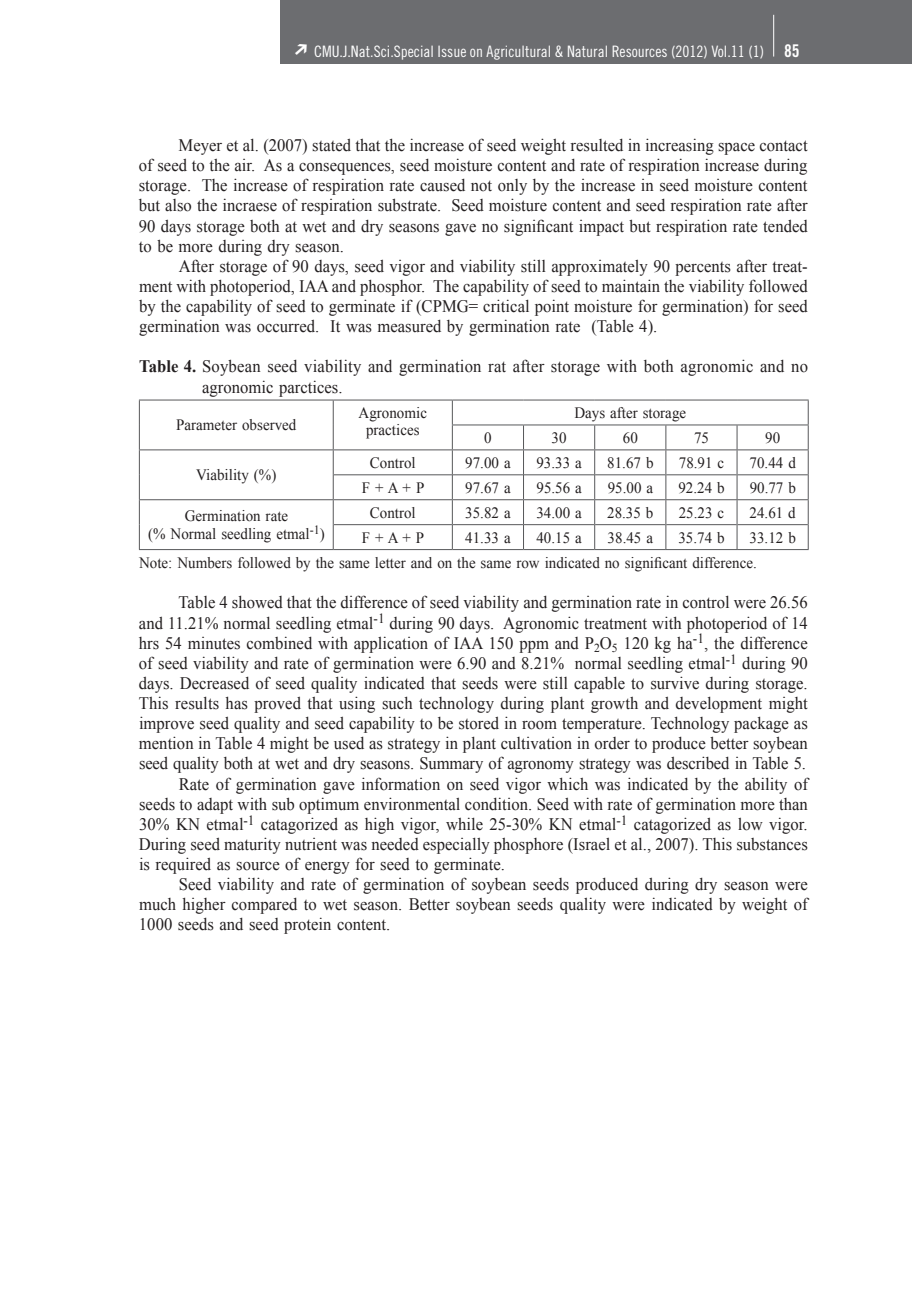
<style>
.page{position:relative;width:912px;height:1290px;background:#fff}
.page>*{position:absolute;margin:0;border:0;box-sizing:border-box;transform-origin:0 0}
.t1{font:17.5px/20.1px "Times New Roman";color:#231f20;text-align:justify;scale:.95 1}
.t2{font:15.75px/17.5px "Times New Roman";color:#231f20;text-align:center;scale:.95 1}
.t3{font:15.75px "Trade Gothic Cond Eighteen";color:#fff}
.s1{font-family:"Trade Gothic Bold Cond Twenty";font-size:17.5px}
.s2{font-weight:700}
</style>
<div class="page">
<div style="left:281px;top:0;width:631px;height:63px;background:#6c6d70"></div>
<hr style="left:773px;top:15px;width:1px;height:42px;background:#fff">
<hr style="left:334px;top:474px;width:118px;height:1px;background:#57585a">
<hr style="left:453px;top:474px;width:70px;height:1px;background:#57585a">
<hr style="left:524px;top:474px;width:70px;height:1px;background:#57585a">
<hr style="left:595px;top:474px;width:70px;height:1px;background:#57585a">
<hr style="left:666px;top:474px;width:70px;height:1px;background:#57585a">
<hr style="left:737px;top:474px;width:71px;height:1px;background:#57585a">
<hr style="left:334px;top:524px;width:118px;height:1px;background:#57585a">
<hr style="left:453px;top:524px;width:70px;height:1px;background:#57585a">
<hr style="left:524px;top:524px;width:70px;height:1px;background:#57585a">
<hr style="left:595px;top:524px;width:70px;height:1px;background:#57585a">
<hr style="left:666px;top:524px;width:70px;height:1px;background:#57585a">
<hr style="left:737px;top:524px;width:71px;height:1px;background:#57585a">
<hr style="left:139px;top:549px;width:194px;height:1px;background:#57585a">
<hr style="left:333px;top:549px;width:119px;height:1px;background:#57585a">
<hr style="left:452px;top:549px;width:71px;height:1px;background:#57585a">
<hr style="left:523px;top:549px;width:72px;height:1px;background:#57585a">
<hr style="left:595px;top:549px;width:71px;height:1px;background:#57585a">
<hr style="left:666px;top:549px;width:71px;height:1px;background:#57585a">
<hr style="left:737px;top:549px;width:71px;height:1px;background:#57585a">
<hr style="left:139px;top:400px;width:194px;height:1px;background:#57585a">
<hr style="left:333px;top:400px;width:119px;height:1px;background:#57585a">
<svg style="left:139px;top:400px;width:1px;height:149px"></svg>
<svg style="left:333px;top:400px;width:1px;height:149px"></svg>
<hr style="left:139px;top:449px;width:194px;height:1px;background:#57585a">
<hr style="left:333px;top:449px;width:119px;height:1px;background:#57585a">
<hr style="left:452px;top:400px;width:71px;height:1px;background:#57585a">
<hr style="left:523px;top:400px;width:72px;height:1px;background:#57585a">
<hr style="left:595px;top:400px;width:71px;height:1px;background:#57585a">
<hr style="left:666px;top:400px;width:71px;height:1px;background:#57585a">
<hr style="left:737px;top:400px;width:71px;height:1px;background:#57585a">
<hr style="left:452px;top:424px;width:71px;height:1px;background:#57585a">
<svg style="left:452px;top:400px;width:1px;height:149px"></svg>
<hr style="left:523px;top:424px;width:72px;height:1px;background:#57585a">
<svg style="left:523px;top:425px;width:1px;height:124px"></svg>
<hr style="left:595px;top:424px;width:71px;height:1px;background:#57585a">
<svg style="left:594px;top:425px;width:1px;height:124px"></svg>
<hr style="left:666px;top:424px;width:71px;height:1px;background:#57585a">
<svg style="left:665px;top:425px;width:1px;height:124px"></svg>
<hr style="left:737px;top:424px;width:71px;height:1px;background:#57585a">
<svg style="left:736px;top:425px;width:1px;height:124px"></svg>
<svg style="left:808px;top:400px;width:1px;height:149px"></svg>
<hr style="left:452px;top:449px;width:71px;height:1px;background:#57585a">
<hr style="left:523px;top:449px;width:72px;height:1px;background:#57585a">
<hr style="left:595px;top:449px;width:71px;height:1px;background:#57585a">
<hr style="left:666px;top:449px;width:71px;height:1px;background:#57585a">
<hr style="left:737px;top:449px;width:71px;height:1px;background:#57585a">
<hr style="left:139px;top:499px;width:194px;height:1px;background:#57585a">
<hr style="left:333px;top:499px;width:119px;height:1px;background:#57585a">
<hr style="left:452px;top:499px;width:71px;height:1px;background:#57585a">
<hr style="left:523px;top:499px;width:72px;height:1px;background:#57585a">
<hr style="left:595px;top:499px;width:71px;height:1px;background:#57585a">
<hr style="left:666px;top:499px;width:71px;height:1px;background:#57585a">
<hr style="left:737px;top:499px;width:71px;height:1px;background:#57585a">
<p class="t3" style="left:314px;top:42px;width:487px">CMU.J.Nat.Sci.Special Issue on Agricultural &amp; Natural Resources (2012) Vol.11 (1) <span class="s1">85</span></p>
<p class="t1" style="left:139px;top:135px;width:706px;text-indent:40px">Meyer et al. (2007) stated that the increase of seed weight resulted in increasing space contact of seed to the air. As a consequences, seed moisture content and rate of respiration increase during storage. The increase of respiration rate caused not only by the increase in seed moisture content but also the incraese of respiration substrate. Seed moisture content and seed respiration rate after 90 days storage both at wet and dry seasons gave no significant impact but respiration rate tended to be more during dry season.</p>
<p class="t1" style="left:139px;top:256px;width:705px;text-indent:40px">After storage of 90 days, seed vigor and viability still approximately 90 percents after treat&shy;ment with photoperiod, IAA and phosphor. The capability of seed to maintain the viability followed by the capability of seed to germinate if (CPMG= critical point moisture for germination) for seed germination was occurred. It was measured by germination rate (Table 4).</p>
<p class="t1" style="left:202px;top:356px;width:639px;text-indent:-63px"><span class="s2">Table 4.</span> Soybean seed viability and germination rat after storage with both agronomic and no agronomic parctices.</p>
<p class="t2" style="left:176px;top:416px;width:128px">Parameter observed</p>
<p class="t2" style="left:358px;top:404px;width:74px">Agronomic practices</p>
<p class="t2" style="left:574px;top:404px;width:119px">Days after storage</p>
<p class="t2" style="left:484px;top:429px;width:9px">0</p>
<p class="t2" style="left:552px;top:429px;width:17px">30</p>
<p class="t2" style="left:623px;top:429px;width:17px">60</p>
<p class="t2" style="left:694px;top:429px;width:17px">75</p>
<p class="t2" style="left:765px;top:429px;width:17px">90</p>
<p class="t2" style="left:196px;top:466px;width:86px">Viability (%)</p>
<p class="t2" style="left:370px;top:453px;width:50px">Control</p>
<p class="t2" style="left:465px;top:453px;width:49px">97.00 a</p>
<p class="t2" style="left:536px;top:453px;width:49px">93.33 a</p>
<p class="t2" style="left:607px;top:453px;width:50px">81.67 b</p>
<p class="t2" style="left:679px;top:453px;width:49px">78.91 c</p>
<p class="t2" style="left:749px;top:453px;width:50px">70.44 d</p>
<p class="t2" style="left:362px;top:478px;width:67px">F+A+P</p>
<p class="t2" style="left:465px;top:478px;width:49px">97.67 a</p>
<p class="t2" style="left:536px;top:478px;width:49px">95.56 a</p>
<p class="t2" style="left:608px;top:478px;width:49px">95.00 a</p>
<p class="t2" style="left:678px;top:478px;width:50px">92.24 b</p>
<p class="t2" style="left:749px;top:478px;width:50px">90.77 b</p>
<p class="t2" style="left:148px;top:507px;width:187px">Germination rate<br>(% Normal seedling etmal<sup>-1</sup>)</p>
<p class="t2" style="left:370px;top:503px;width:50px">Control</p>
<p class="t2" style="left:465px;top:503px;width:49px">35.82 a</p>
<p class="t2" style="left:536px;top:503px;width:49px">34.00 a</p>
<p class="t2" style="left:607px;top:503px;width:50px">28.35 b</p>
<p class="t2" style="left:679px;top:503px;width:49px">25.23 c</p>
<p class="t2" style="left:749px;top:503px;width:50px">24.61 d</p>
<p class="t2" style="left:139px;top:524px;width:693px;line-height:25.6px;text-align:left;text-indent:610px">33.12 b<br>Note: Numbers followed by the same letter and on the same row indicated no significant difference.</p>
<p class="t1" style="left:179px;top:592px;width:664px">Table 4 showed that the difference of seed viability and germination rate in control were 26.56</p>
<p class="t1" style="left:139px;top:612px;width:705px">and 11.21% normal seedling etmal<sup>-1</sup> during 90 days. Agronomic treatment with photoperiod of 14</p>
<p class="t1" style="left:139px;top:632px;width:705px">hrs 54 minutes combined with application of IAA 150 ppm and P<sub>2</sub>O<sub>5</sub> 120 kg ha<sup>-1</sup>, the difference</p>
<p class="t1" style="left:139px;top:652px;width:705px">of seed viability and rate of germination were 6.90 and 8.21% normal seedling etmal<sup>-1</sup> during 90</p>
<p class="t1" style="left:139px;top:673px;width:705px">days. Decreased of seed quality indicated that seeds were still capable to survive during storage.</p>
<p class="t1" style="left:139px;top:693px;width:705px">This results has proved that using such technology during plant growth and development might</p>
<p class="t1" style="left:139px;top:713px;width:705px">improve seed quality and seed capability to be stored in room temperature. Technology package as</p>
<p class="t1" style="left:139px;top:733px;width:705px">mention in Table 4 might be used as strategy in plant cultivation in order to produce better soybean</p>
<p class="t1" style="left:139px;top:753px;width:703px">seed quality both at wet and dry seasons. Summary of agronomy strategy was described in Table 5.</p>
<p class="t1" style="left:179px;top:773px;width:664px">Rate of germination gave information on seed vigor which was indicated by the ability of</p>
<p class="t1" style="left:139px;top:793px;width:705px">seeds to adapt with sub optimum environmental condition. Seed with rate of germination more than</p>
<p class="t1" style="left:139px;top:813px;width:705px">30% KN etmal<sup>-1</sup> catagorized as high vigor, while 25-30% KN etmal<sup>-1</sup> catagorized as low vigor.</p>
<p class="t1" style="left:139px;top:834px;width:705px">During seed maturity nutrient was needed especially phosphore (Israel et al., 2007). This substances</p>
<p class="t1" style="left:139px;top:854px;width:387px">is required as source of energy for seed to germinate.</p>
<p class="t1" style="left:179px;top:874px;width:664px">Seed viability and rate of germination of soybean seeds produced during dry season were</p>
<p class="t1" style="left:139px;top:894px;width:705px">much higher compared to wet season. Better soybean seeds quality were indicated by weight of</p>
<p class="t1" style="left:139px;top:914px;width:266px">1000 seeds and seed protein content.</p>
<p class="t2" style="left:362px;top:528px;width:67px">F+A+P</p>
<p class="t2" style="left:465px;top:528px;width:49px">41.33 a</p>
<p class="t2" style="left:536px;top:528px;width:49px">40.15 a</p>
<p class="t2" style="left:607px;top:528px;width:49px">38.45 a</p>
<p class="t2" style="left:678px;top:528px;width:50px">35.74 b</p>
</div>
